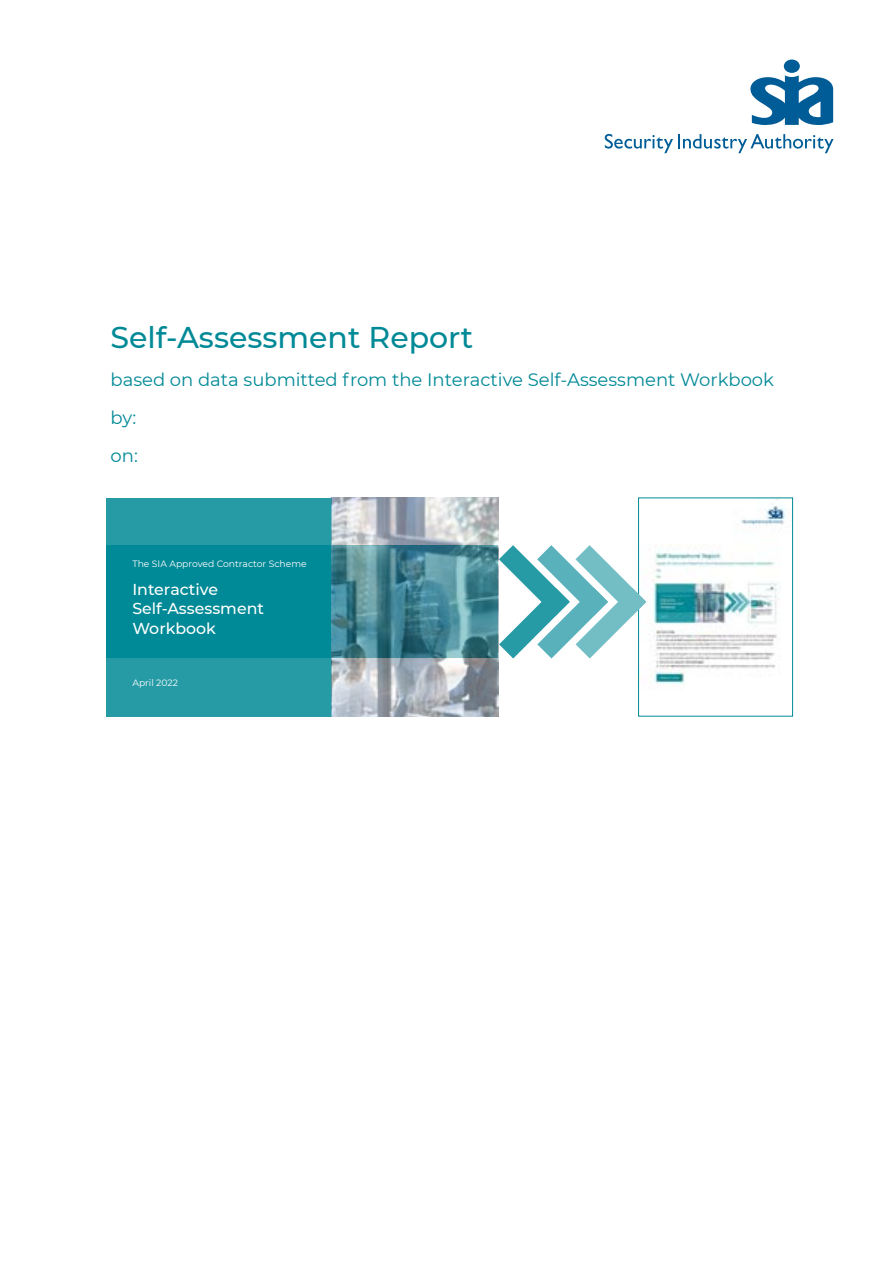
<style>
.page{position:relative;width:893px;height:1263px;background:#fff}
.page>*{position:absolute;margin:0;border:0;box-sizing:border-box;transform-origin:0 0}
.t1{font:500 30px "Montserrat";color:#008996}
.t2{font:18px/38px "Montserrat";color:#008996}
.t3{font:500 15.75px/19.8px "Montserrat";color:#fff}
.t4{font:9.15px "Montserrat";color:#fff}
</style>
<div class="page">
<img style="left:637px;top:499px;width:156px;height:218px">
<div style="left:784px;top:60px;width:16px;height:13px;background:#005c96;border-radius:50%"></div>
<svg style="left:750px;top:75px;width:83px;height:50px"></svg>
<svg style="left:605px;top:134px;width:228px;height:19px"></svg>
<div style="left:107px;top:497px;width:225px;height:219px;background:#269ba6"></div>
<div style="left:107px;top:545px;width:391px;height:113px;background:#008996"></div>
<img style="left:332px;top:497px;width:166px;height:219px">
<div style="left:638px;top:497px;width:155px;height:219px;border:1px solid #008996"></div>
<svg style="left:499px;top:545px;width:147px;height:113px"></svg>
<h1 class="t1" style="left:111px;top:316px;width:364px">Self-Assessment Report</h1>
<p class="t2" style="left:111px;top:360px;width:665px">based on data submitted from the Interactive Self-Assessment Workbook by:<br>on:</p>
<p class="t4" style="left:132px;top:558px;width:176px">The SIA Approved Contractor Scheme</p>
<p class="t3" style="left:132px;top:578px;width:133px">Interactive<br>Self-Assessment<br>Workbook</p>
<p class="t4" style="left:132px;top:677px;width:47px">April 2022</p>
</div>
